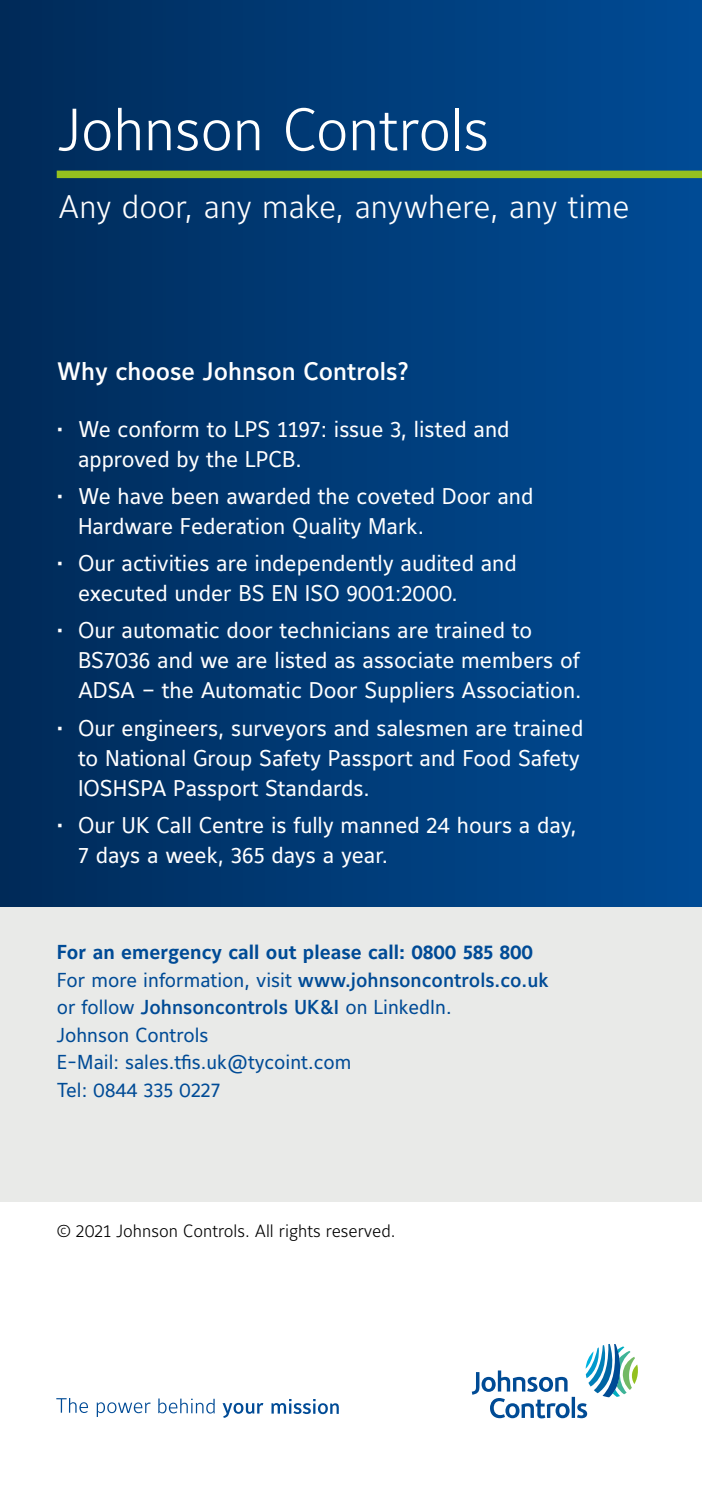
<style>
.page{position:relative;width:702px;height:1489px;background:#fff}
.page>*{position:absolute;margin:0;border:0;box-sizing:border-box;transform-origin:0 0}
.t1{font:300 59px "Maurea Jci Lf ML";letter-spacing:-.005em;color:#fff}
.t2{font:300 32.5px "Maurea Jci Lf ML";color:#fff}
.t3{font:500 25px "Maurea Jci Lf ML";color:#fff}
.t4{font:22.5px/30px "Maurea Jci Lf ML";color:#fff}
.t5{font:500 20px/27.5px "Maurea Jci Tf ML";color:#004b96}
.t6{font:20px/27.5px "Maurea Jci Lf ML";color:#004b96}
.t7{font:700 20px "Maurea Jci Lf ML";color:#004b96}
.t8{font:300 17.5px "Maurea Jci Lf ML";color:#000}
.s1{font-weight:400}
</style>
<div class="page">
<div style="left:0;top:0;width:702px;height:907px;background:linear-gradient(to right,#002b59,#004c96)"></div>
<div style="left:0;top:907px;width:702px;height:294px;background:#e9eae8"></div>
<img style="left:0;top:354px;width:1px;height:277px">
<div style="left:57px;top:171px;width:645px;height:7px;background:#95c11f"></div>
<svg style="left:471px;top:1344px;width:167px;height:74px"></svg>
<svg style="left:56px;top:1398px;width:32px;height:14px"></svg>
<svg style="left:97px;top:1402px;width:54px;height:14px"></svg>
<svg style="left:158px;top:1398px;width:57px;height:15px"></svg>
<svg style="left:222px;top:1402px;width:41px;height:15px"></svg>
<svg style="left:271px;top:1399px;width:68px;height:14px"></svg>
<h1 class="t1" style="left:59px;top:93px;width:432px">Johnson Controls</h1>
<h2 class="t2" style="left:59px;top:187px;width:572px">Any door, any make, anywhere, any time</h2>
<p class="t3" style="left:57px;top:356px;width:354px">Why choose Johnson Controls?</p>
<p class="t4" style="left:78px;top:414px;width:433px;text-indent:-21px">• We conform to LPS 1197: issue 3, listed and approved by the LPCB.</p>
<p class="t4" style="left:78px;top:481px;width:457px;text-indent:-21px">• We have been awarded the coveted Door and<br>Hardware Federation Quality Mark.</p>
<p class="t4" style="left:78px;top:548px;width:440px;text-indent:-21px">• Our activities are independently audited and executed under BS EN ISO 9001:2000.</p>
<p class="t4" style="left:78px;top:615px;width:505px;text-indent:-21px">• Our automatic door technicians are trained to<br>BS7036 and we are listed as associate members of<br>ADSA – the Automatic Door Suppliers Association.</p>
<p class="t4" style="left:78px;top:712px;width:507px;text-indent:-21px">• Our engineers, surveyors and salesmen are trained to National Group Safety Passport and Food Safety<br>IOSHSPA Passport Standards.</p>
<p class="t4" style="left:78px;top:809px;width:500px;text-indent:-21px">• Our UK Call Centre is fully manned 24 hours a day,<br>7 days a week, 365 days a year.</p>
<p class="t7" style="left:57px;top:940px;width:478px">For an emergency call out please call: 0800 585 800</p>
<p class="t5" style="left:57px;top:966px;width:493px"><span class="s1">For more information, visit</span> www.johnsoncontrols.co.uk <span class="s1">or follow</span> Johnsoncontrols UK&amp;I <span class="s1">on LinkedIn.</span></p>
<p class="t6" style="left:57px;top:1021px;width:296px">Johnson Controls<br>E-Mail: sales.tfis.uk@tycoint.com<br>Tel: 0844 335 0227</p>
<p class="t8" style="left:57px;top:1219px;width:340px">© 2021 Johnson Controls. All rights reserved.</p>
</div>
